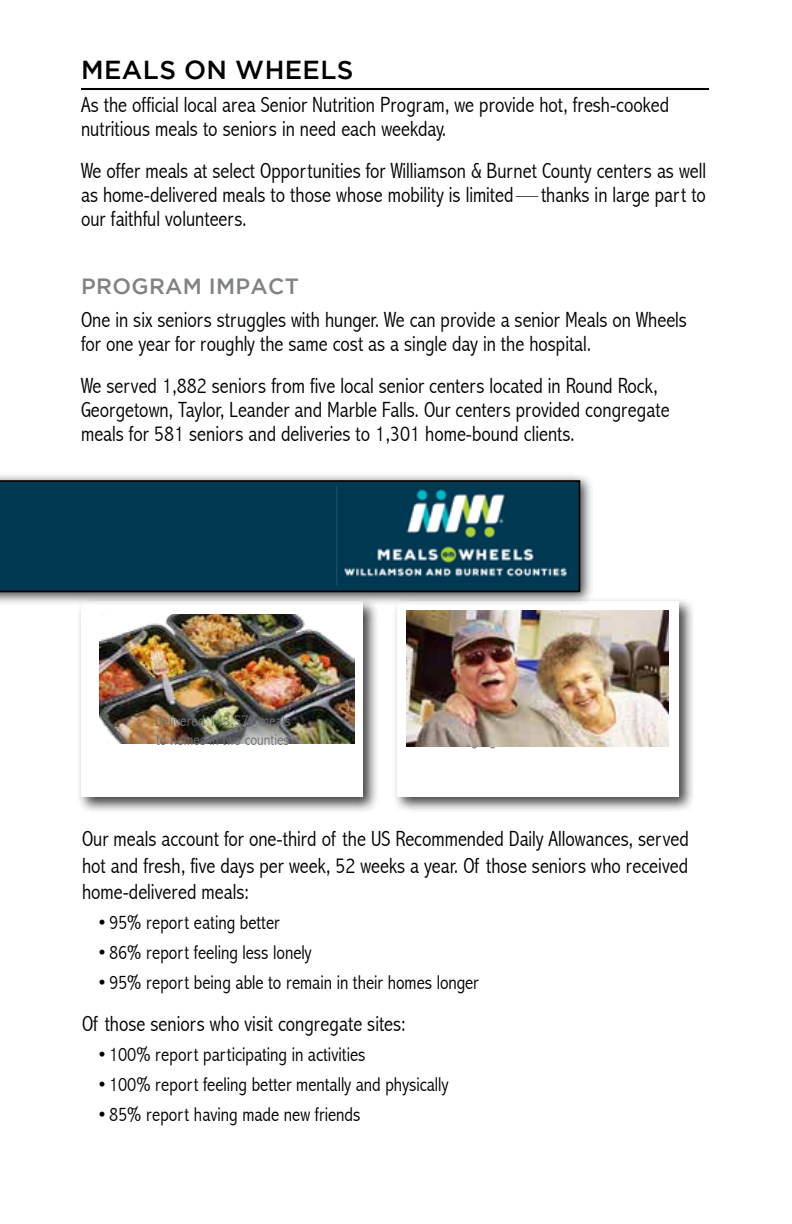
<style>
.page{position:relative;width:792px;height:1224px;background:#fff}
.page>*{position:absolute;margin:0;border:0;box-sizing:border-box;transform-origin:0 0}
.t1{font:500 26px "Gotham";letter-spacing:.015em;color:#000}
.t2{font:300 condensed 22px/24px "Abadi";color:#000}
.t3{font:500 22px "Gotham";letter-spacing:.015em;color:#808285}
.t4{font:300 condensed 20px "Abadi";color:#000}
.t5{font:300 condensed 16px/19.2px "Abadi";color:#6d6e71}
</style>
<div class="page">
<div style="left:76px;top:597px;width:304px;height:218px;background:#000;opacity:.75"></div>
<div style="left:81px;top:602px;width:281px;height:195px;background:#fff"></div>
<img style="left:99px;top:614px;width:255px;height:129px">
<div style="left:392px;top:596px;width:303px;height:218px;background:#000;opacity:.75"></div>
<div style="left:397px;top:601px;width:281px;height:195px;background:#fff"></div>
<img style="left:406px;top:610px;width:262px;height:136px">
<hr style="left:81px;top:88px;width:628px;height:2px;background:#000">
<div style="left:0;top:472px;width:594px;height:134px;background:#000;opacity:.75"></div>
<div style="left:0;top:480px;width:580px;height:112px;background:#013952"></div>
<img style="left:337px;top:487px;width:236px;height:98px">
<p class="t1" style="left:81px;top:55px;width:274px">MEALS ON WHEELS</p>
<p class="t2" style="left:81px;top:93px;width:590px">As the official local area Senior Nutrition Program, we provide hot, fresh-cooked nutritious meals to seniors in need each weekday.</p>
<p class="t2" style="left:81px;top:159px;width:627px;text-align:justify">We offer meals at select Opportunities for Williamson &amp; Burnet County centers as well as home-delivered meals to those whose mobility is limited—thanks in large part to our faithful volunteers.</p>
<p class="t3" style="left:81px;top:274px;width:219px">PROGRAM IMPACT</p>
<p class="t2" style="left:81px;top:308px;width:607px">One in six seniors struggles with hunger. We can provide a senior Meals on Wheels for one year for roughly the same cost as a single day in the hospital.</p>
<p class="t2" style="left:81px;top:374px;width:590px">We served 1,882 seniors from five local senior centers located in Round Rock,<br>Georgetown, Taylor, Leander and Marble Falls. Our centers provided congregate meals for 581 seniors and deliveries to 1,301 home-bound clients.</p>
<p class="t5" style="left:155px;top:711px;width:137px">Delivered 143,577 meals to homes in two counties</p>
<p class="t2" style="left:82px;top:826px;width:608px;line-height:26.4px;text-align:justify">Our meals account for one-third of the US Recommended Daily Allowances, served hot and fresh, five days per week, 52 weeks a year. Of those seniors who received home-delivered meals:</p>
<p class="t4" style="left:97px;top:911px;width:184px">•95% report eating better</p>
<p class="t4" style="left:97px;top:941px;width:216px">•86% report feeling less lonely</p>
<p class="t4" style="left:97px;top:971px;width:383px">•95% report being able to remain in their homes longer</p>
<p class="t2" style="left:82px;top:1012px;width:325px">Of those seniors who visit congregate sites:</p>
<p class="t4" style="left:97px;top:1043px;width:270px">•100% report participating in activities</p>
<p class="t4" style="left:97px;top:1073px;width:353px">•100% report feeling better mentally and physically</p>
<p class="t4" style="left:97px;top:1103px;width:265px">•85% report having made new friends</p>
</div>
